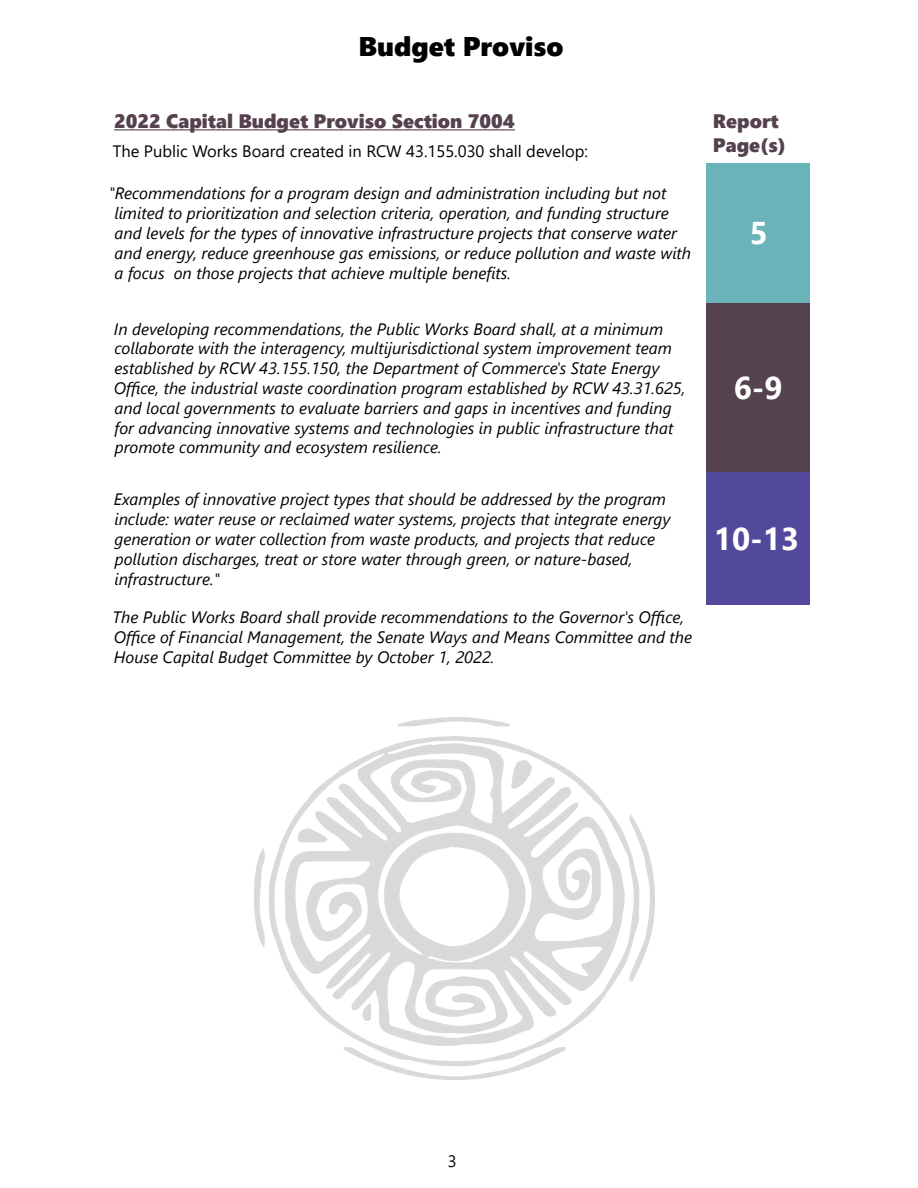
<style>
.page{position:relative;width:918px;height:1188px;background:#fff}
.page>*{position:absolute;margin:0;border:0;box-sizing:border-box;transform-origin:0 0}
.t1{font:700 31.5px "Segoe UI";color:#fff}
.t2{font:27px "Segoe UI Black";color:#000}
.t3{font:19.5px/23.4px "Segoe UI Black";color:#56414e}
.t4{font:italic 16.5px/19.8px "Segoe UI";color:#000}
.t5{font:16.5px "Segoe UI";color:#000}
</style>
<div class="page">
<div style="left:706px;top:163px;width:104px;height:140px;background:#6ab3b9"></div>
<div style="left:706px;top:303px;width:104px;height:169px;background:#56414e"></div>
<div style="left:706px;top:472px;width:104px;height:133px;background:#53499c"></div>
<hr style="left:114px;top:129px;width:401px;height:1px;background:#56414e">
<img style="left:255px;top:717px;width:399px;height:363px">
<h2 class="t2" style="left:359px;top:27px;width:207px">Budget Proviso</h2>
<p class="t3" style="left:114px;top:108px;width:402px">2022 Capital Budget Proviso Section 7004</p>
<p class="t3" style="left:713px;top:108px;width:75px">Report<br>Page(s)</p>
<p class="t5" style="left:113px;top:135px;width:477px">The Public Works Board created in RCW 43.155.030 shall develop:</p>
<p class="t4" style="left:114px;top:181px;width:578px;text-indent:-6px">"Recommendations for a program design and administration including but not limited to prioritization and selection criteria, operation, and funding structure and levels for the types of innovative infrastructure projects that conserve water and energy, reduce greenhouse gas emissions, or reduce pollution and waste with a focus on those projects that achieve multiple benefits.</p>
<h1 class="t1" style="left:750px;top:204px;width:20px">5</h1>
<p class="t4" style="left:114px;top:316px;width:573px">In developing recommendations, the Public Works Board shall, at a minimum collaborate with the interagency, multijurisdictional system improvement team established by RCW 43.155.150, the Department of Commerce's State Energy Office, the industrial waste coordination program established by RCW 43.31.625, and local governments to evaluate barriers and gaps in incentives and funding for advancing innovative systems and technologies in public infrastructure that promote community and ecosystem resilience.</p>
<p class="t4" style="left:114px;top:487px;width:558px">Examples of innovative project types that should be addressed by the program include: water reuse or reclaimed water systems, projects that integrate energy generation or water collection from waste products, and projects that reduce pollution discharges, treat or store water through green, or nature-based, infrastructure."</p>
<p class="t4" style="left:113px;top:605px;width:581px">The Public Works Board shall provide recommendations to the Governor's Office,<br>Office of Financial Management, the Senate Ways and Means Committee and the<br>House Capital Budget Committee by October 1, 2022.</p>
<h1 class="t1" style="left:734px;top:359px;width:50px">6-9</h1>
<h1 class="t1" style="left:714px;top:509px;width:87px">10-13</h1>
<p class="t5" style="left:448px;top:1146px;width:10px">3</p>
</div>
